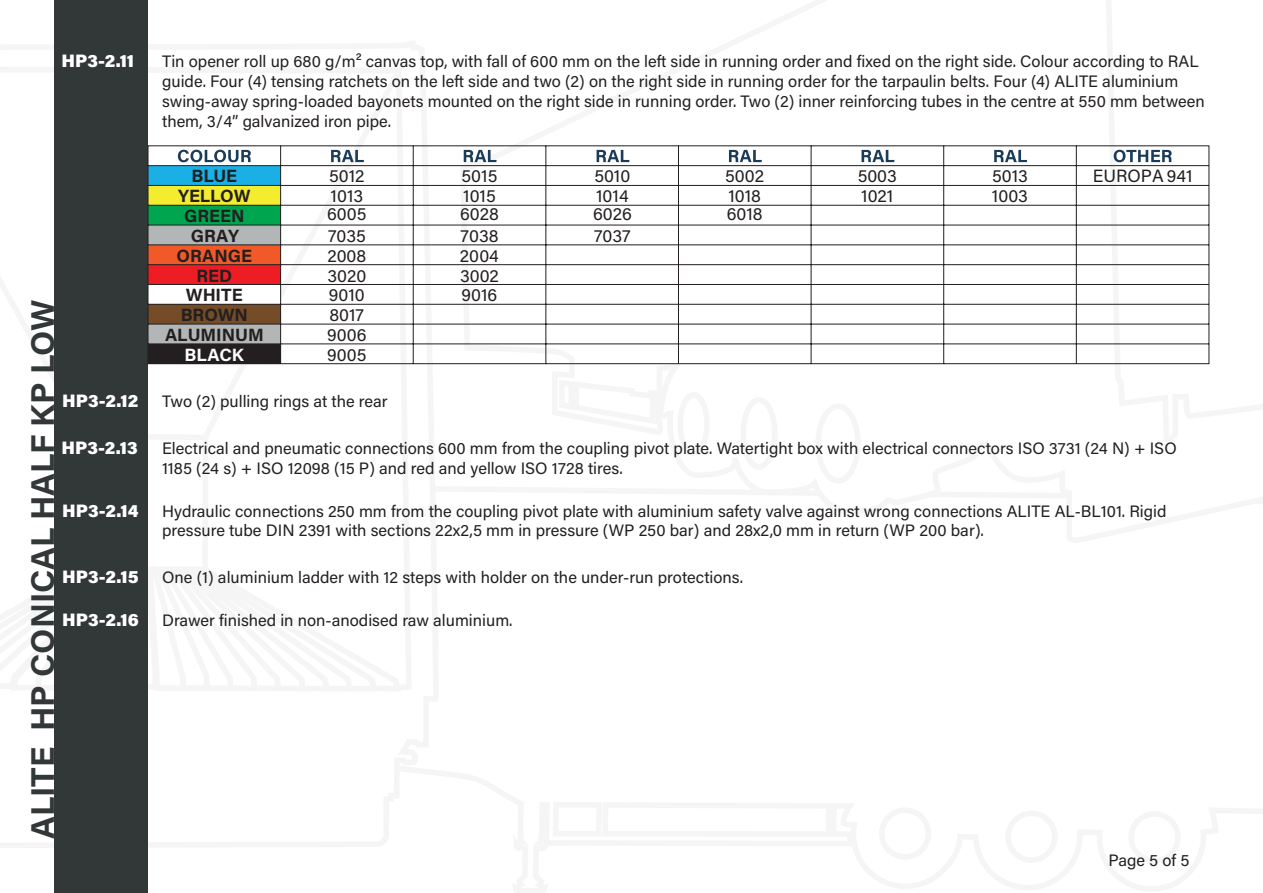
<style>
.page{position:relative;width:1263px;height:893px;background:#fff}
.page>*{position:absolute;margin:0;border:0;box-sizing:border-box;transform-origin:0 0}
.t1{font:700 33px "Acumin Pro";letter-spacing:-.005em;color:#323738}
.t2{font:900 18px "Acumin Pro";color:#fff}
.t3{font:17.7px/20px "Acumin Pro";color:#231f20}
.t4{font:700 17.7px/20px "Acumin Pro";color:#231f20;text-align:center}
.t5{font:700 17.7px "Acumin Pro";color:#fff}
.t6{font:16.5px/19.8px "Acumin Pro";color:#231f20}
</style>
<div class="page">
<div style="left:1005px;top:810px;width:53px;height:53px;border:6px solid #3e3e3f;border-radius:50%"></div>
<div style="left:879px;top:807px;width:52px;height:53px;border:6px solid #3e3e3f;border-radius:50%"></div>
<div style="left:740px;top:397px;width:38px;height:73px;border:6px solid #3e3e3f;border-radius:50%"></div>
<div style="left:677px;top:392px;width:33px;height:64px;border:6px solid #3e3e3f;border-radius:50%"></div>
<div style="left:815px;top:403px;width:46px;height:81px;border:6px solid #3e3e3f;border-radius:50%"></div>
<div style="left:54px;top:0;width:94px;height:893px;background:#323738"></div>
<svg style="left:148px;top:145px;width:1061px;height:219px"></svg>
<svg style="left:178px;top:150px;width:73px;height:12px"></svg>
<svg style="left:331px;top:150px;width:33px;height:12px"></svg>
<svg style="left:464px;top:150px;width:33px;height:12px"></svg>
<svg style="left:597px;top:150px;width:32px;height:12px"></svg>
<svg style="left:729px;top:150px;width:33px;height:12px"></svg>
<svg style="left:861px;top:150px;width:33px;height:12px"></svg>
<svg style="left:994px;top:150px;width:33px;height:12px"></svg>
<svg style="left:1114px;top:150px;width:57px;height:12px"></svg>
<p class="t2" style="left:61px;top:48px;width:74px">HP3-2.11</p>
<p class="t6" style="left:162px;top:51px;width:1044px">Tin opener roll up 680 g/m² canvas top, with fall of 600 mm on the left side in running order and fixed on the right side. Colour according to RAL guide. Four (4) tensing ratchets on the left side and two (2) on the right side in running order for the tarpaulin belts. Four (4) ALITE aluminium swing-away spring-loaded bayonets mounted on the right side in running order. Two (2) inner reinforcing tubes in the centre at 550 mm between them, 3/4” galvanized iron pipe.</p>
<p class="t1" style="left:19px;top:839px;width:541px;rotate:-90deg">ALITE HP CONICAL HALF KP LOW</p>
<p class="t4" style="left:191px;top:165px;width:47px">BLUE</p>
<p class="t3" style="left:329px;top:165px;width:37px">5012</p>
<p class="t3" style="left:1093px;top:165px;width:101px">EUROPA 941</p>
<p class="t3" style="left:327px;top:186px;width:41px;line-height:18.3px">1013<br>6005</p>
<p class="t3" style="left:327px;top:225px;width:41px;text-align:justify">7035<br>2008<br>3020<br>9010</p>
<p class="t3" style="left:460px;top:166px;width:40px;line-height:19px">5015<br>1015<br>6028</p>
<p class="t3" style="left:461px;top:225px;width:39px">7038</p>
<p class="t3" style="left:593px;top:166px;width:40px;line-height:19px">5010<br>1014<br>6026</p>
<p class="t3" style="left:725px;top:165px;width:40px">5002<br>1018</p>
<p class="t3" style="left:858px;top:165px;width:41px">5003<br>1021</p>
<p class="t3" style="left:992px;top:165px;width:38px">5013<br>1003</p>
<p class="t4" style="left:165px;top:185px;width:100px">YELLOW<br>GREEN<br>GRAY<br>ORANGE<br>RED<br>WHITE<br>BROWN<br>ALUMINUM</p>
<p class="t5" style="left:185px;top:343px;width:61px">BLACK</p>
<p class="t3" style="left:727px;top:203px;width:37px">6018</p>
<p class="t3" style="left:594px;top:225px;width:38px">7037</p>
<p class="t3" style="left:460px;top:245px;width:41px;text-align:justify">2004<br>3002<br>9016</p>
<p class="t3" style="left:327px;top:304px;width:41px">8017<br>9006<br>9005</p>
<p class="t2" style="left:62px;top:388px;width:78px">HP3-2.12</p>
<p class="t6" style="left:162px;top:391px;width:227px">Two (2) pulling rings at the rear</p>
<p class="t2" style="left:61px;top:435px;width:78px">HP3-2.13</p>
<p class="t6" style="left:162px;top:437px;width:1016px">Electrical and pneumatic connections 600 mm from the coupling pivot plate. Watertight box with electrical connectors ISO 3731 (24 N) + ISO<br>1185 (24 s) + ISO 12098 (15 P) and red and yellow ISO 1728 tires.</p>
<p class="t2" style="left:62px;top:498px;width:78px">HP3-2.14</p>
<p class="t6" style="left:162px;top:500px;width:1006px">Hydraulic connections 250 mm from the coupling pivot plate with aluminium safety valve against wrong connections ALITE AL-BL101. Rigid pressure tube DIN 2391 with sections 22x2,5 mm in pressure (WP 250 bar) and 28x2,0 mm in return (WP 200 bar).</p>
<p class="t2" style="left:62px;top:564px;width:78px">HP3-2.15</p>
<p class="t6" style="left:162px;top:567px;width:582px">One (1) aluminium ladder with 12 steps with holder on the under-run protections.</p>
<p class="t2" style="left:62px;top:607px;width:78px">HP3-2.16</p>
<p class="t6" style="left:162px;top:610px;width:352px">Drawer finished in non-anodised raw aluminium.</p>
<p class="t6" style="left:1108px;top:850px;width:82px">Page 5 of 5</p>
</div>
